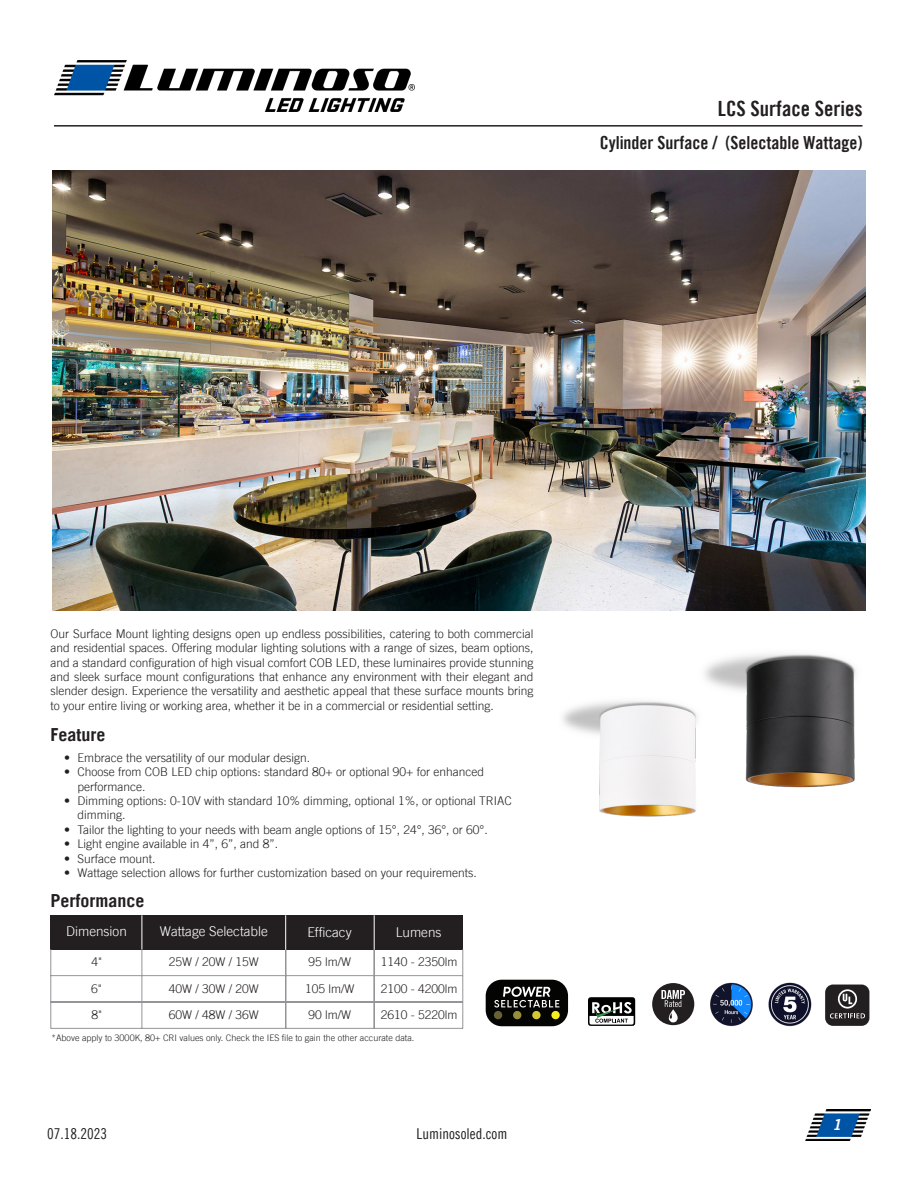
<style>
.page{position:relative;width:918px;height:1188px;background:#fff}
.page>*{position:absolute;margin:0;border:0;box-sizing:border-box;transform-origin:0 0}
.t1{font:21px "Trade Gothic LT Bold Cond Twenty";color:#231f20}
.t2{font:18px "Trade Gothic LT Bold Cond Twenty";color:#231f20}
.t3{font:700 18px "Trade Gothic LT";color:#231f20}
.t4{font:15px "Trade Gothic LT Cond Eighteen";color:#231f20}
.t5{font:italic 15px "Trade Gothic LT Bold Two";color:#fff}
.t6{font:300 13.5px "Trade Gothic LT";color:#fff}
.t7{font:300 12px/14.4px "Trade Gothic LT";color:#231f20}
.t8{font:300 9px "Trade Gothic LT";color:#231f20}
</style>
<div class="page">
<img style="left:53px;top:171px;width:813px;height:440px">
<img style="left:806px;top:1110px;width:65px;height:31px">
<img style="left:562px;top:654px;width:294px;height:163px">
<div style="left:51px;top:915px;width:412px;height:34px;background:#231f20"></div>
<hr style="left:51px;top:1028px;width:412px;height:1px;background:#939598">
<hr style="left:51px;top:975px;width:412px;height:1px;background:#939598">
<hr style="left:51px;top:1002px;width:412px;height:1px;background:#939598">
<hr style="left:142px;top:949px;width:1px;height:79px;background:#939598">
<hr style="left:51px;top:949px;width:1px;height:79px;background:#939598">
<hr style="left:286px;top:949px;width:1px;height:79px;background:#939598">
<hr style="left:285px;top:949px;width:1px;height:79px;background:#939598">
<hr style="left:374px;top:949px;width:1px;height:79px;background:#939598">
<hr style="left:463px;top:949px;width:1px;height:79px;background:#939598">
<hr style="left:142px;top:915px;width:1px;height:34px;background:#fff">
<hr style="left:285px;top:915px;width:1px;height:34px;background:#fff">
<hr style="left:374px;top:915px;width:1px;height:34px;background:#fff">
<hr style="left:54px;top:125px;width:808px;height:2px;background:#231f20">
<img style="left:54px;top:60px;width:360px;height:51px">
<img style="left:710px;top:982px;width:43px;height:44px">
<img style="left:768px;top:982px;width:44px;height:44px">
<svg style="left:588px;top:997px;width:47px;height:29px"></svg>
<div style="left:825px;top:985px;width:44px;height:41px;background:#231f20;border-radius:8px"></div>
<svg style="left:830px;top:989px;width:35px;height:29px"></svg>
<div style="left:652px;top:983px;width:42px;height:42px;background:#231f20;border-radius:50%"></div>
<svg style="left:661px;top:990px;width:24px;height:34px"></svg>
<div style="left:486px;top:980px;width:82px;height:46px;background:#040503;border-radius:16px"></div>
<svg style="left:494px;top:987px;width:65px;height:21px"></svg>
<div style="left:551px;top:1011px;width:9px;height:8px;background:#f7ee1f;border-radius:50%"></div>
<div style="left:532px;top:1011px;width:9px;height:8px;background:#d5c733;border-radius:50%"></div>
<div style="left:513px;top:1011px;width:8px;height:8px;background:#989039;border-radius:50%"></div>
<div style="left:494px;top:1011px;width:8px;height:8px;background:#676133;border-radius:50%"></div>
<p class="t1" style="left:718px;top:96px;width:146px">LCS Surface Series</p>
<p class="t2" style="left:600px;top:131px;width:264px">Cylinder Surface / (Selectable Wattage)</p>
<p class="t7" style="left:51px;top:626px;width:484px;text-align:justify">Our Surface Mount lighting designs open up endless possibilities, catering to both commercial and residential spaces. Offering modular lighting solutions with a range of sizes, beam options, and a standard configuration of high visual comfort COB LED, these luminaires provide stunning and sleek surface mount configurations that enhance any environment with their elegant and slender design. Experience the versatility and aesthetic appeal that these surface mounts bring to your entire living or working area, whether it be in a commercial or residential setting.</p>
<p class="t3" style="left:51px;top:724px;width:56px">Feature</p>
<p class="t7" style="left:64px;top:750px;width:248px">• Embrace the versatility of our modular design.</p>
<p class="t7" style="left:78px;top:765px;width:408px;text-indent:-14px">• Choose from COB LED chip options: standard 80+ or optional 90+ for enhanced performance.</p>
<p class="t7" style="left:78px;top:793px;width:436px;text-indent:-14px">• Dimming options: 0-10V with standard 10% dimming, optional 1%, or optional TRIAC dimming.</p>
<p class="t7" style="left:64px;top:822px;width:425px">• Tailor the lighting to your needs with beam angle options of 15°, 24°, 36°, or 60°.</p>
<p class="t7" style="left:64px;top:837px;width:216px">• Light engine available in 4”, 6”, and 8”.</p>
<p class="t7" style="left:64px;top:851px;width:93px">• Surface mount.</p>
<p class="t7" style="left:64px;top:865px;width:414px">• Wattage selection allows for further customization based on your requirements.</p>
<p class="t3" style="left:51px;top:890px;width:95px">Performance</p>
<p class="t6" style="left:66px;top:924px;width:62px">Dimension</p>
<p class="t7" style="left:92px;top:955px;width:12px">4"</p>
<p class="t7" style="left:91px;top:981px;width:12px">6"</p>
<p class="t7" style="left:91px;top:1007px;width:12px">8"</p>
<p class="t6" style="left:160px;top:924px;width:110px">Wattage Selectable</p>
<p class="t6" style="left:307px;top:924px;width:46px">Efficacy</p>
<p class="t6" style="left:396px;top:924px;width:47px">Lumens</p>
<p class="t7" style="left:169px;top:954px;width:92px">25W / 20W / 15W</p>
<p class="t7" style="left:308px;top:954px;width:44px">95 lm/W</p>
<p class="t7" style="left:381px;top:954px;width:78px">1140 - 2350lm</p>
<p class="t7" style="left:169px;top:981px;width:92px">40W / 30W / 20W</p>
<p class="t7" style="left:305px;top:981px;width:51px">105 lm/W</p>
<p class="t7" style="left:381px;top:981px;width:78px">2100 - 4200lm</p>
<p class="t7" style="left:169px;top:1007px;width:92px">60W / 48W / 36W</p>
<p class="t7" style="left:308px;top:1007px;width:44px">90 lm/W</p>
<p class="t7" style="left:381px;top:1007px;width:78px">2610 - 5220lm</p>
<p class="t8" style="left:52px;top:1032px;width:364px">*Above apply to 3000K, 80+ CRI values only. Check the IES file to gain the other accurate data.</p>
<p class="t4" style="left:47px;top:1125px;width:61px">07.18.2023</p>
<p class="t4" style="left:417px;top:1125px;width:92px">Luminosoled.com</p>
<p class="t5" style="left:832px;top:1115px;width:11px">1</p>
</div>
